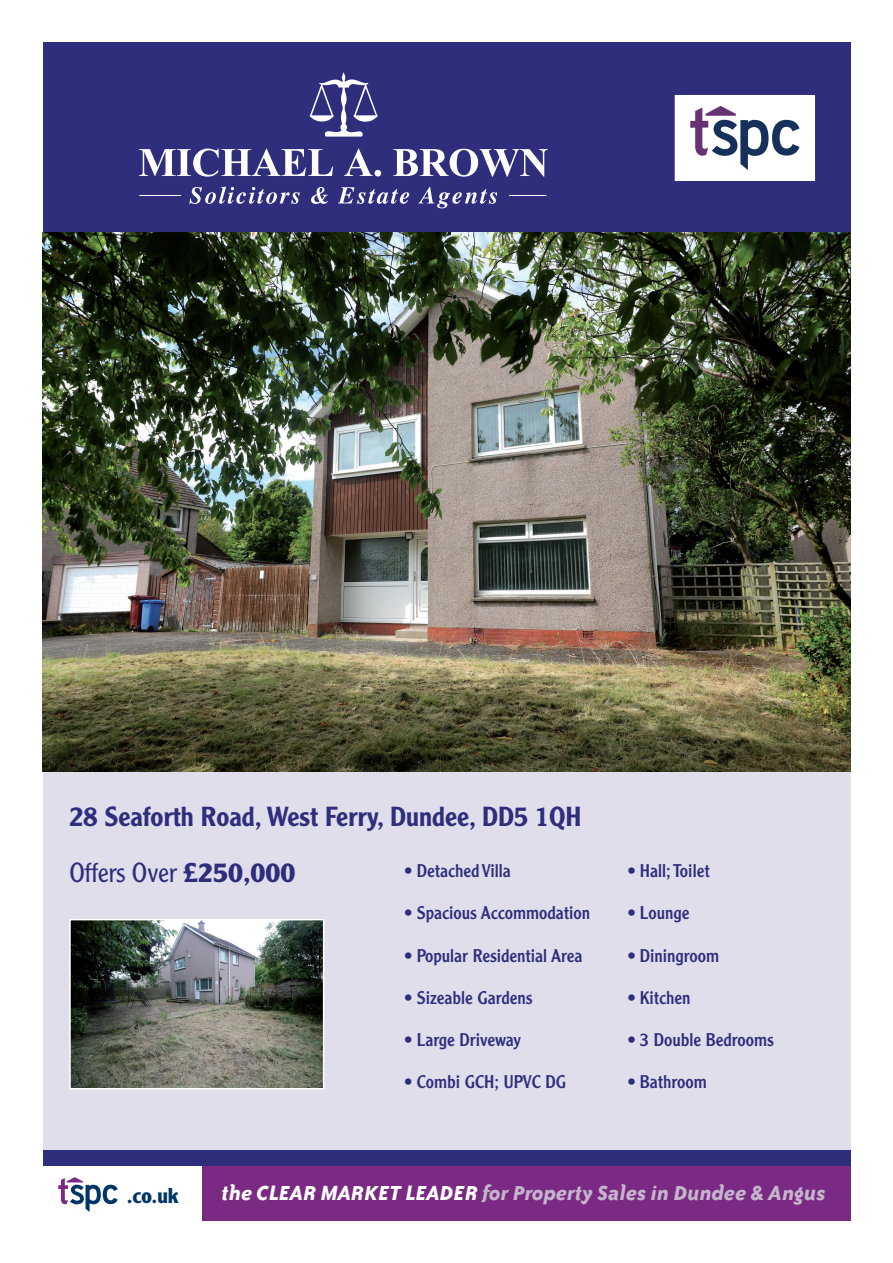
<style>
.page{position:relative;width:893px;height:1263px;background:#fff}
.page>*{position:absolute;margin:0;border:0;box-sizing:border-box;transform-origin:0 0}
.t1{font:500 27px/55.8px "Clearface Gothic LH";color:#2f2e7d}
.t2{font:italic 700 23.55px "Bailey Sans ITC Std";color:#c5b5cc}
.t3{font:700 21px "Clearface Gothic LH";color:#003667}
.t4{font:18px "Clearface Gothic LH";color:#2f2e7d}
.s1{font-weight:300}
.s2{font-weight:700}
.s3{color:#fff}
</style>
<div class="page">
<div style="left:43px;top:43px;width:807px;height:189px;background:#2f2e7d"></div>
<div style="left:43px;top:772px;width:807px;height:386px;background:#e0deeb"></div>
<img style="left:43px;top:232px;width:807px;height:539px">
<div style="left:202px;top:1166px;width:648px;height:54px;background:#7b2a83"></div>
<svg style="left:58px;top:1177px;width:60px;height:35px"></svg>
<div style="left:43px;top:1150px;width:807px;height:16px;background:#2f2e7d"></div>
<img style="left:72px;top:922px;width:249px;height:164px">
<div style="left:69px;top:919px;width:255px;height:170px;border:2px solid #fff"></div>
<div style="left:675px;top:95px;width:140px;height:86px;background:#fff"></div>
<svg style="left:690px;top:106px;width:109px;height:64px"></svg>
<svg style="left:139px;top:149px;width:194px;height:28px"></svg>
<svg style="left:344px;top:149px;width:37px;height:27px"></svg>
<svg style="left:393px;top:149px;width:155px;height:28px"></svg>
<svg style="left:189px;top:187px;width:111px;height:17px"></svg>
<svg style="left:311px;top:187px;width:17px;height:17px"></svg>
<svg style="left:338px;top:187px;width:71px;height:17px"></svg>
<svg style="left:418px;top:187px;width:79px;height:21px"></svg>
<hr style="left:139px;top:195px;width:42px;height:1px;background:#fff">
<hr style="left:509px;top:195px;width:37px;height:1px;background:#fff">
<svg style="left:309px;top:72px;width:69px;height:65px"></svg>
<h1 class="t1" style="left:69px;top:788px;width:513px">28 Seaforth Road, West Ferry, Dundee, DD5 1QH<br><span class="s1">Offers Over</span> <span class="s2">£250,000</span></h1>
<p class="t4" style="left:404px;top:859px;width:108px">• Detached Villa</p>
<p class="t4" style="left:404px;top:901px;width:188px">• Spacious Accommodation</p>
<p class="t4" style="left:404px;top:944px;width:180px">• Popular Residential Area</p>
<p class="t4" style="left:404px;top:986px;width:130px">• Sizeable Gardens</p>
<p class="t4" style="left:404px;top:1028px;width:118px">• Large Driveway</p>
<p class="t4" style="left:404px;top:1071px;width:164px">• Combi GCH; UPVC DG</p>
<p class="t4" style="left:627px;top:859px;width:84px">• Hall; Toilet</p>
<p class="t4" style="left:627px;top:901px;width:64px">• Lounge</p>
<p class="t4" style="left:627px;top:944px;width:94px">• Diningroom</p>
<p class="t4" style="left:627px;top:986px;width:65px">• Kitchen</p>
<p class="t4" style="left:627px;top:1028px;width:148px">• 3 Double Bedrooms</p>
<p class="t4" style="left:627px;top:1071px;width:81px">• Bathroom</p>
<p class="t3" style="left:127px;top:1183px;width:53px">.co.uk</p>
<h2 class="t2" style="left:222px;top:1181px;width:606px"><span class="s3">the CLEAR MARKET LEADER</span> for Property Sales in Dundee &amp; Angus</h2>
</div>
